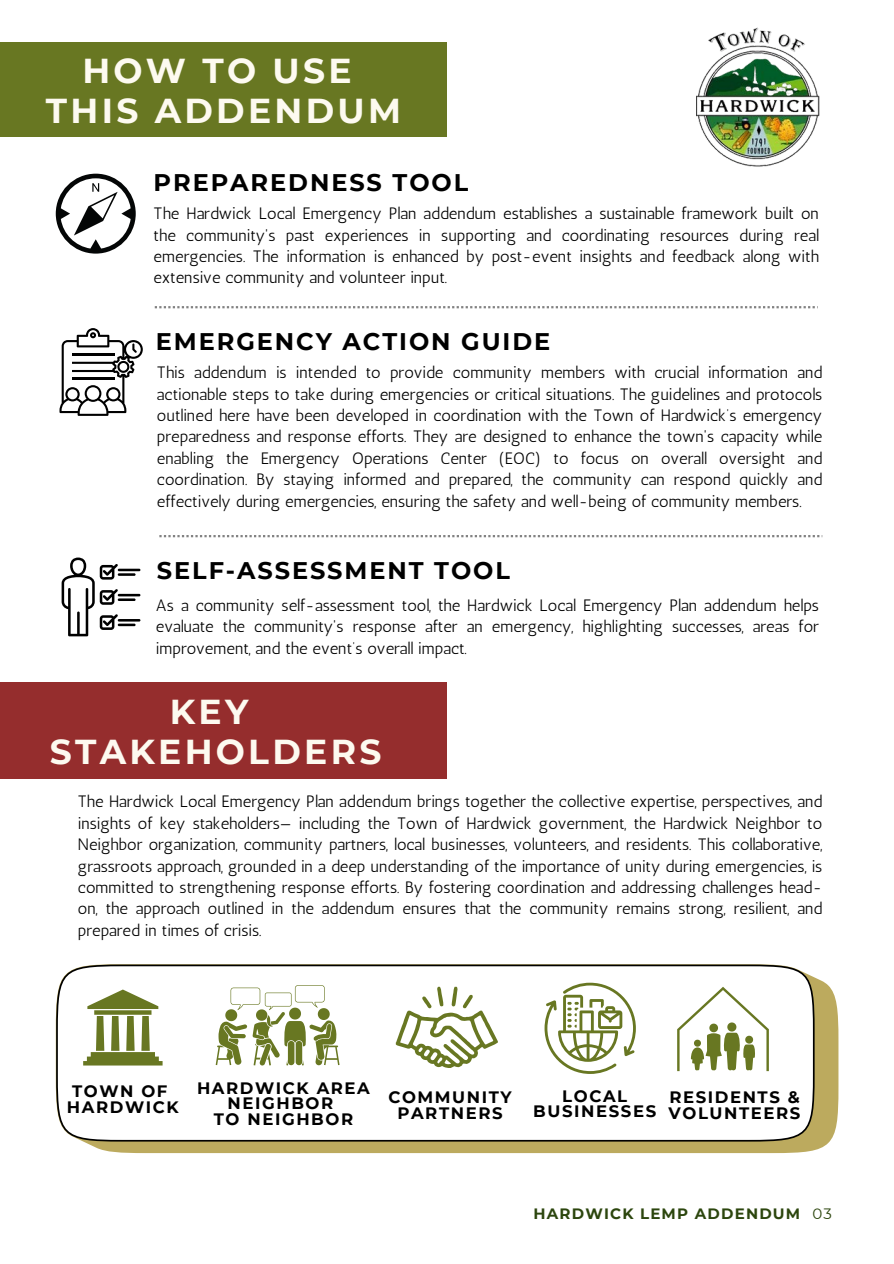
<style>
.page{position:relative;width:894px;height:1264px;background:#fff}
.page>*{position:absolute;margin:0;border:0;box-sizing:border-box;transform-origin:0 0}
.t1{font:700 34.5px/40.5px "Montserrat";letter-spacing:.095em;color:#fdfaf0;text-align:center}
.t2{font:700 24px "Montserrat";letter-spacing:.08em;color:#000}
.t3{font:16.5px/21.5px "Antic";color:#000;text-align:justify}
.t4{font:700 16.5px/15.8px "Montserrat";letter-spacing:.095em;color:#000;text-align:center}
.t5{font:700 15px "Montserrat";letter-spacing:.08em;color:#2c460e}
.s1{font-weight:400}
</style>
<div class="page">
<svg style="left:155px;top:306px;width:660px;height:2px"></svg>
<div style="left:0;top:42px;width:447px;height:94px;background:#687722"></div>
<svg style="left:59px;top:328px;width:84px;height:88px"></svg>
<svg style="left:56px;top:174px;width:80px;height:79px"></svg>
<svg style="left:159px;top:535px;width:663px;height:2px"></svg>
<svg style="left:62px;top:557px;width:78px;height:79px"></svg>
<div style="left:0;top:682px;width:447px;height:97px;background:#952d2d"></div>
<svg style="left:56px;top:964px;width:782px;height:189px;fill:#bcaa5e"></svg>
<div style="left:57px;top:965px;width:756px;height:175px;background:#fff;border-radius:64px"></div>
<div style="left:56px;top:964px;width:758px;height:177px;border:2px solid #000;border-radius:64px"></div>
<svg style="left:396px;top:986px;width:101px;height:81px"></svg>
<svg style="left:544px;top:982px;width:91px;height:91px"></svg>
<svg style="left:677px;top:987px;width:91px;height:84px"></svg>
<svg style="left:83px;top:989px;width:79px;height:76px"></svg>
<svg style="left:216px;top:985px;width:123px;height:80px"></svg>
<img style="left:696px;top:27px;width:122px;height:140px">
<p class="t1" style="left:46px;top:50px;width:356px">HOW TO USE<br>THIS ADDENDUM</p>
<p class="t2" style="left:154px;top:167px;width:316px">PREPAREDNESS TOOL</p>
<p class="t3" style="left:154px;top:203px;width:666px">The Hardwick Local Emergency Plan addendum establishes a sustainable framework built on the community's past experiences in supporting and coordinating resources during real emergencies. The information is enhanced by post-event insights and feedback along with extensive community and volunteer input.</p>
<p class="t2" style="left:156px;top:326px;width:396px">EMERGENCY ACTION GUIDE</p>
<p class="t3" style="left:157px;top:362px;width:666px">This addendum is intended to provide community members with crucial information and actionable steps to take during emergencies or critical situations. The guidelines and protocols outlined here have been developed in coordination with the Town of Hardwick’s emergency preparedness and response efforts. They are designed to enhance the town's capacity while enabling the Emergency Operations Center (EOC) to focus on overall oversight and coordination. By staying informed and prepared, the community can respond quickly and effectively during emergencies, ensuring the safety and well-being of community members.</p>
<p class="t2" style="left:157px;top:556px;width:354px">SELF-ASSESSMENT TOOL</p>
<h1 class="t3" style="left:156px;top:594px;width:664px">As a community self-assessment tool, the Hardwick Local Emergency Plan addendum helps evaluate the community's response after an emergency, highlighting successes, areas for improvement, and the event’s overall impact.</h1>
<p class="t1" style="left:50px;top:691px;width:333px">KEY<br>STAKEHOLDERS</p>
<p class="t3" style="left:78px;top:791px;width:745px">The Hardwick Local Emergency Plan addendum brings together the collective expertise, perspectives, and insights of key stakeholders— including the Town of Hardwick government, the Hardwick Neighbor to Neighbor organization, community partners, local businesses, volunteers, and residents. This collaborative, grassroots approach, grounded in a deep understanding of the importance of unity during emergencies, is committed to strengthening response efforts. By fostering coordination and addressing challenges head&shy;on, the approach outlined in the addendum ensures that the community remains strong, resilient, and prepared in times of crisis.</p>
<p class="t4" style="left:72px;top:1083px;width:97px">TOWN OF</p>
<p class="t4" style="left:67px;top:1099px;width:113px">HARDWICK</p>
<p class="t4" style="left:197px;top:1079px;width:174px">HARDWICK AREA<br>NEIGHBOR</p>
<p class="t4" style="left:214px;top:1111px;width:141px">TO NEIGHBOR</p>
<p class="t4" style="left:388px;top:1089px;width:125px">COMMUNITY</p>
<h1 class="t4" style="left:397px;top:1105px;width:107px">PARTNERS</h1>
<p class="t4" style="left:533px;top:1087px;width:124px">LOCAL<br>BUSINESSES</p>
<p class="t4" style="left:669px;top:1089px;width:132px">RESIDENTS &amp;</p>
<p class="t4" style="left:668px;top:1105px;width:133px">VOLUNTEERS</p>
<p class="t5" style="left:533px;top:1204px;width:300px">HARDWICK LEMP ADDENDUM <span class="s1">03</span></p>
</div>
